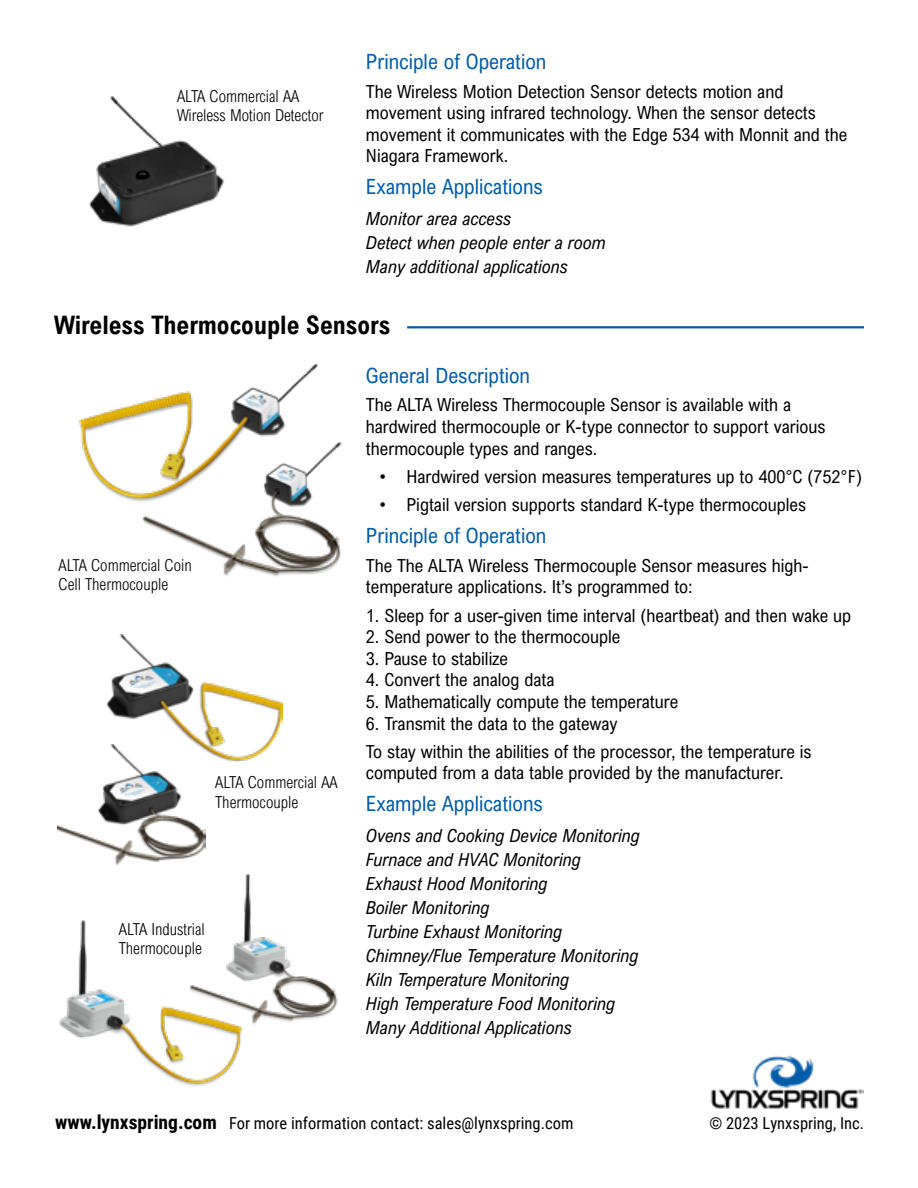
<style>
.page{position:relative;width:918px;height:1188px;background:#fff}
.page>*{position:absolute;margin:0;border:0;box-sizing:border-box;transform-origin:0 0}
.t1{font:700 25.5px "Arial Nova Cond";color:#000}
.t2{font:21px "Arial Nova Cond";color:#005ca9}
.t3{font:18px/21.6px "Arial Nova Cond";color:#000}
.t4{font:italic 18px/24px "Arial Nova Cond";color:#000}
.t5{font:300 16.5px/19.8px "Arial Nova Cond";color:#000}
.t6{font:16.5px "Roboto Condensed";color:#000}
.s1{font-weight:700;font-size:19.5px}
</style>
<div class="page">
<hr style="left:407px;top:326px;width:457px;height:2px;background:#005ca9">
<img style="left:89px;top:96px;width:136px;height:131px">
<img style="left:57px;top:761px;width:148px;height:104px">
<img style="left:153px;top:441px;width:189px;height:136px">
<img style="left:107px;top:634px;width:176px;height:127px">
<img style="left:79px;top:363px;width:258px;height:164px">
<img style="left:244px;top:873px;width:94px;height:149px">
<img style="left:59px;top:917px;width:209px;height:170px">
<img style="left:710px;top:1055px;width:154px;height:54px">
<p class="t5" style="left:177px;top:86px;width:148px">ALTA Commercial AA<br>Wireless Motion Detector</p>
<p class="t2" style="left:366px;top:49px;width:182px">Principle of Operation</p>
<p class="t3" style="left:366px;top:80px;width:483px">The Wireless Motion Detection Sensor detects motion and movement using infrared technology. When the sensor detects movement it communicates with the Edge 534 with Monnit and the Niagara Framework.</p>
<p class="t2" style="left:366px;top:174px;width:179px">Example Applications</p>
<p class="t4" style="left:366px;top:206px;width:241px">Monitor area access<br>Detect when people enter a room<br>Many additional applications</p>
<h1 class="t1" style="left:54px;top:309px;width:338px">Wireless Thermocouple Sensors</h1>
<p class="t2" style="left:366px;top:363px;width:166px">General Description</p>
<p class="t3" style="left:366px;top:394px;width:461px">The ALTA Wireless Thermocouple Sensor is available with a hardwired thermocouple or K-type connector to support various thermocouple types and ranges.</p>
<p class="t3" style="left:379px;top:465px;width:484px">• Hardwired version measures temperatures up to 400°C (752°F)</p>
<p class="t3" style="left:379px;top:494px;width:428px">• Pigtail version supports standard K-type thermocouples</p>
<p class="t2" style="left:366px;top:523px;width:182px">Principle of Operation</p>
<p class="t3" style="left:366px;top:554px;width:444px">The The ALTA Wireless Thermocouple Sensor measures high&shy;temperature applications. It’s programmed to:</p>
<p class="t3" style="left:366px;top:604px;width:487px">1. Sleep for a user-given time interval (heartbeat) and then wake up</p>
<p class="t3" style="left:366px;top:626px;width:256px">2. Send power to the thermocouple</p>
<p class="t3" style="left:366px;top:647px;width:143px">3. Pause to stabilize</p>
<p class="t3" style="left:366px;top:669px;width:190px">4. Convert the analog data</p>
<p class="t3" style="left:366px;top:690px;width:314px">5. Mathematically compute the temperature</p>
<p class="t3" style="left:366px;top:709px;width:447px;line-height:28.3px">6. Transmit the data to the gateway<br>To stay within the abilities of the processor, the temperature is</p>
<p class="t3" style="left:366px;top:762px;width:419px">computed from a data table provided by the manufacturer.</p>
<p class="t2" style="left:366px;top:791px;width:179px">Example Applications</p>
<p class="t4" style="left:366px;top:823px;width:275px">Ovens and Cooking Device Monitoring<br>Furnace and HVAC Monitoring<br>Exhaust Hood Monitoring<br>Boiler Monitoring<br>Turbine Exhaust Monitoring<br>Chimney/Flue Temperature Monitoring<br>Kiln Temperature Monitoring<br>High Temperature Food Monitoring<br>Many Additional Applications</p>
<p class="t5" style="left:59px;top:555px;width:135px">ALTA Commercial Coin<br>Cell Thermocouple</p>
<p class="t5" style="left:215px;top:772px;width:124px">ALTA Commercial AA<br>Thermocouple</p>
<p class="t5" style="left:119px;top:919px;width:87px">ALTA Industrial<br>Thermocouple</p>
<p class="t6" style="left:55px;top:1111px;width:520px"><span class="s1">www.lynxspring.com</span> For more information contact: sales@lynxspring.com</p>
<p class="t6" style="left:709px;top:1111px;width:156px">© 2023 Lynxspring, Inc.</p>
</div>
